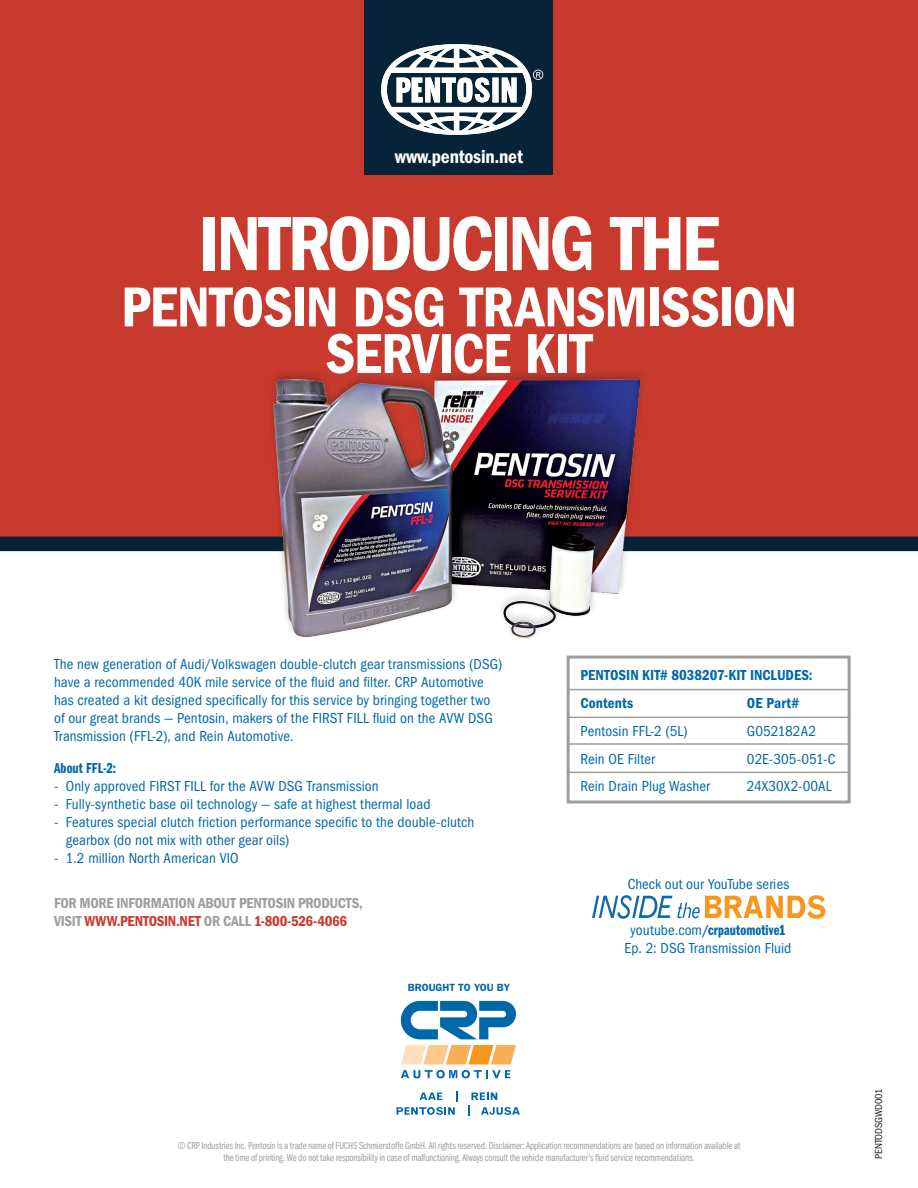
<style>
.page{position:relative;width:918px;height:1188px;background:#fff}
.page>*{position:absolute;margin:0;border:0;box-sizing:border-box;transform-origin:0 0}
.t1{font:79.65px "ITC Franklin Gothic Std Dm Cd";letter-spacing:-.045em;color:#fff}
.t2{font:58.2px/46.7px "ITC Franklin Gothic Std Dm Cd";letter-spacing:-.02em;color:#fff;text-align:center}
.t3{font:19.35px "ITC Franklin Gothic Std Dm Cd";letter-spacing:-.01em;color:#fff}
.Paragraph_Style_1{font:condensed 15px/18px "ITC Franklin Gothic Std";letter-spacing:.005em;color:#0068a9}
.BENEFITS{font:condensed 15px "ITC Franklin Gothic Std";letter-spacing:.005em;color:#0068a9}
.t4{font:15px/18px "ITC Franklin Gothic Std Dm Cd";letter-spacing:-.02em;color:#9e9e9b}
.BENEFITS-2{font:15px "ITC Franklin Gothic Std Dm Cd";letter-spacing:.005em;color:#0068a9}
.Paragraph_Style_1-2{font:15px "ITC Franklin Gothic Std Dm Cp";letter-spacing:.005em;color:#0068a9}
.t5{font:10.5px/12px "ITC Franklin Gothic Std Bk Cp";letter-spacing:-.01em;color:#9e9e9b;text-align:center}
.t6{font:600 10.5px "ITC Franklin Gothic Std";color:#0068a9}
.t7{font:condensed 10.5px "ITC Franklin Gothic Std";letter-spacing:-.01em;color:#231f20}
.s1{color:#c83a2d}
.s2{font-family:"ITC Franklin Gothic Std";font-stretch:condensed}
</style>
<div class="page">
<div style="left:0;top:0;width:918px;height:547px;background:#c83a2d"></div>
<div style="left:0;top:537px;width:918px;height:14px;background:#062337"></div>
<div style="left:365px;top:0;width:188px;height:175px;background:#062337"></div>
<svg style="left:381px;top:44px;width:162px;height:91px"></svg>
<div style="left:567px;top:656px;width:284px;height:148px;border:3px solid #9e9e9b"></div>
<hr style="left:567px;top:717px;width:283px;height:1px;background:#9e9e9b">
<hr style="left:567px;top:689px;width:283px;height:1px;background:#9e9e9b">
<hr style="left:567px;top:772px;width:283px;height:1px;background:#9e9e9b">
<hr style="left:567px;top:743px;width:282px;height:2px;background:#9e9e9b">
<img style="left:272px;top:373px;width:374px;height:266px">
<svg style="left:592px;top:895px;width:233px;height:24px"></svg>
<svg style="left:401px;top:1001px;width:115px;height:38px"></svg>
<svg style="left:401px;top:1070px;width:110px;height:8px"></svg>
<svg style="left:401px;top:1045px;width:115px;height:19px;background:#fbc27f"></svg>
<svg style="left:471px;top:1093px;width:26px;height:7px"></svg>
<svg style="left:420px;top:1093px;width:22px;height:7px"></svg>
<svg style="left:397px;top:1107px;width:58px;height:8px"></svg>
<svg style="left:481px;top:1107px;width:39px;height:8px"></svg>
<p class="t3" style="left:395px;top:146px;width:130px">www.pentosin.net</p>
<p class="t1" style="left:199px;top:198px;width:522px">INTRODUCING THE</p>
<p class="t2" style="left:121px;top:284px;width:678px">PENTOSIN DSG TRANSMISSION<br>SERVICE KIT</p>
<p class="Paragraph_Style_1" style="left:54px;top:655px;width:450px">The new generation of Audi/Volkswagen double-clutch gear transmissions (DSG) have a recommended 40K mile service of the fluid and filter. CRP Automotive has created a kit designed specifically for this service by bringing together two of our great brands — Pentosin, makers of the FIRST FILL fluid on the AVW DSG Transmission (FFL-2), and Rein Automotive.</p>
<p class="Paragraph_Style_1-2" style="left:54px;top:759px;width:64px">About FFL-2:</p>
<p class="Paragraph_Style_1" style="left:54px;top:777px;width:326px">- Only approved FIRST FILL for the AVW DSG Transmission</p>
<p class="Paragraph_Style_1" style="left:54px;top:795px;width:378px">- Fully-synthetic base oil technology — safe at highest thermal load</p>
<p class="Paragraph_Style_1" style="left:66px;top:813px;width:410px;text-indent:-12px">- Features special clutch friction performance specific to the double-clutch gearbox (do not mix with other gear oils)</p>
<p class="Paragraph_Style_1" style="left:54px;top:849px;width:186px">- 1.2 million North American VIO</p>
<p class="t4" style="left:54px;top:894px;width:310px">FOR MORE INFORMATION ABOUT PENTOSIN PRODUCTS,<br>VISIT <span class="s1">WWW.PENTOSIN.NET</span> OR CALL <span class="s1">1-800-526-4066</span></p>
<p class="t6" style="left:408px;top:981px;width:104px">BROUGHT TO YOU BY</p>
<p class="BENEFITS-2" style="left:580px;top:667px;width:234px">PENTOSIN KIT# 8038207-KIT INCLUDES:</p>
<p class="BENEFITS-2" style="left:580px;top:695px;width:54px">Contents</p>
<p class="BENEFITS-2" style="left:747px;top:695px;width:54px">OE Part#</p>
<p class="BENEFITS" style="left:580px;top:722px;width:109px">Pentosin FFL-2 (5L)</p>
<p class="BENEFITS" style="left:747px;top:722px;width:71px">G052182A2</p>
<p class="BENEFITS" style="left:580px;top:750px;width:76px">Rein OE Filter</p>
<p class="BENEFITS" style="left:747px;top:750px;width:90px">02E-305-051-C</p>
<p class="BENEFITS" style="left:580px;top:778px;width:131px">Rein Drain Plug Washer</p>
<p class="BENEFITS" style="left:747px;top:778px;width:86px">24X30X2-00AL</p>
<p class="Paragraph_Style_1" style="left:628px;top:876px;width:163px">Check out our YouTube series</p>
<p class="Paragraph_Style_1-2" style="left:630px;top:921px;width:157px"><span class="s2">youtube.com</span>/crpautomotive1</p>
<p class="Paragraph_Style_1" style="left:625px;top:939px;width:168px">Ep. 2: DSG Transmission Fluid</p>
<p class="t5" style="left:177px;top:1140px;width:565px">© CRP Industries Inc. Pentosin is a trade name of FUCHS Schmierstoffe GmbH. All rights reserved. Disclaimer: Application recommendations are based on information available at the time of printing. We do not take responsibility in case of malfunctioning. Always consult the vehicle manufacturer’s fluid service recommendations.</p>
<p class="t7" style="left:873px;top:1159px;width:72px;rotate:-90deg">PENTODSGWD001</p>
</div>
